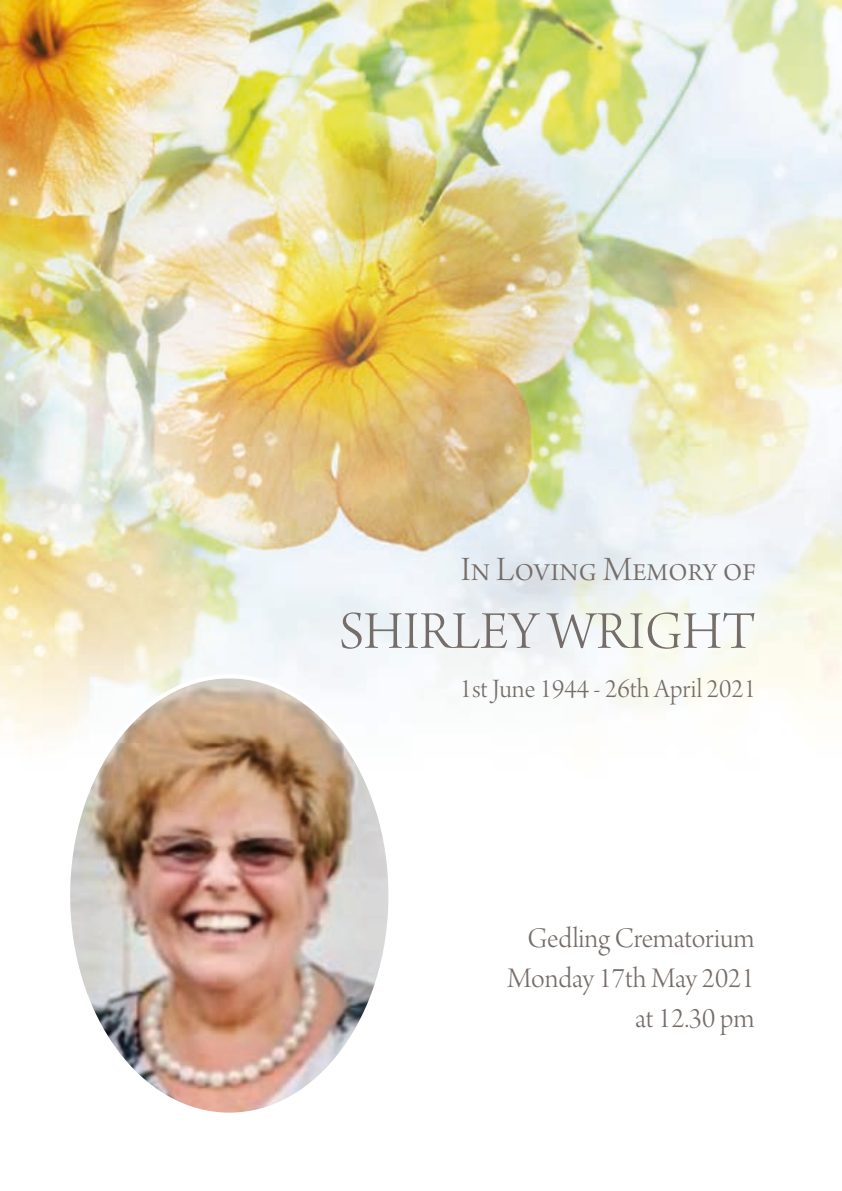
<style>
.page{position:relative;width:842px;height:1191px;background:#fff}
.page>*{position:absolute;margin:0;border:0;box-sizing:border-box;transform-origin:0 0}
.t1{font:56px "Arno Pro Light Display";letter-spacing:.01em;color:#756d69}
.t2{font:36px "Arno Pro Light Display";color:#756d69}
.t3{font:30px/40px "Arno Pro Light Display";color:#756d69;text-align:right}
.t4{font:28px "Arno Pro Light Display";color:#756d69}
</style>
<div class="page">
<img style="left:0;top:0;width:842px;height:740px">
<img style="left:68px;top:676px;width:322px;height:435px">
<p class="t2" style="left:461px;top:549px;width:297px">In Loving Memory of</p>
<h1 class="t1" style="left:339px;top:601px;width:418px">SHIRLEY WRIGHT</h1>
<p class="t4" style="left:460px;top:673px;width:298px">1st June 1944 - 26th April 2021</p>
<p class="t3" style="left:507px;top:920px;width:249px">Gedling Crematorium<br>Monday 17th May 2021 at 12.30 pm</p>
</div>
